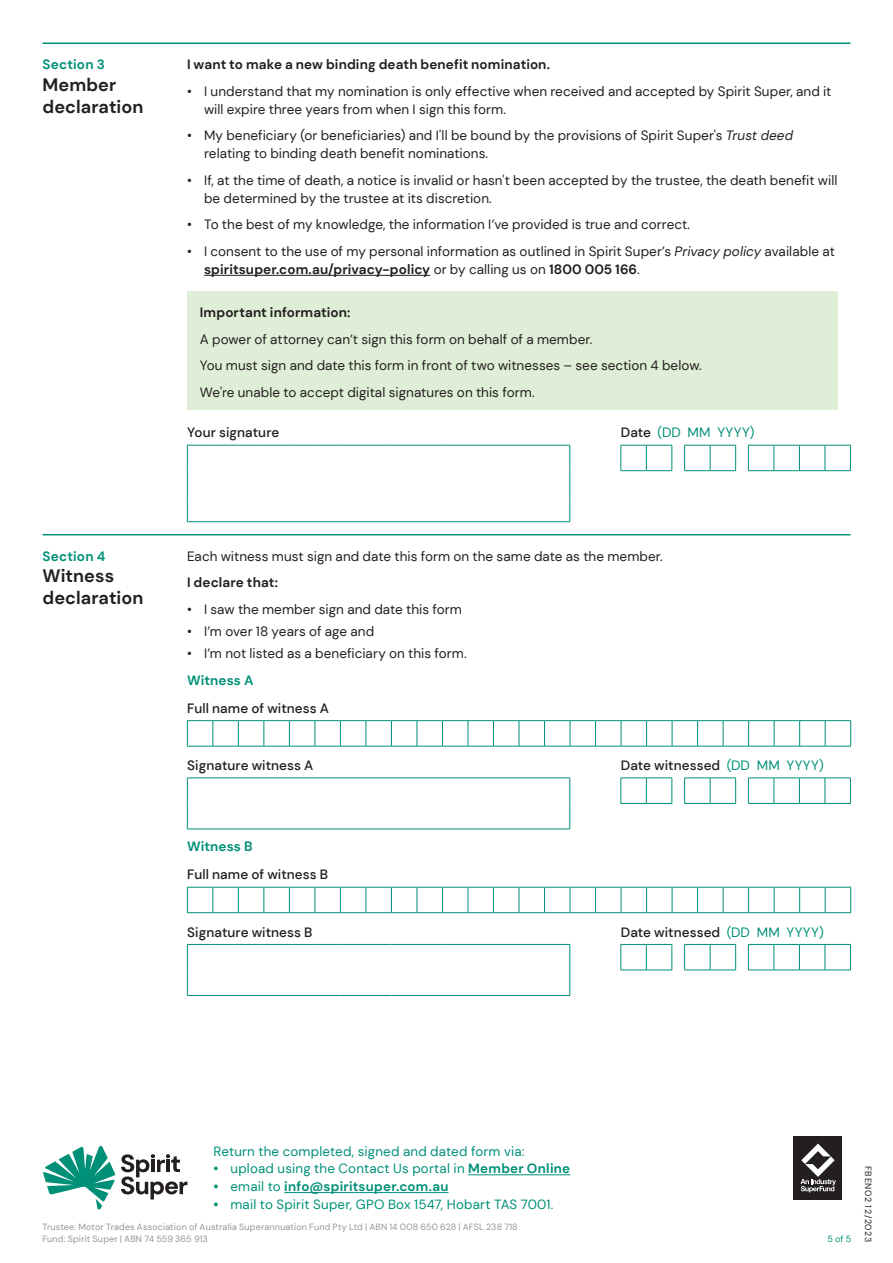
<style>
.page{position:relative;width:893px;height:1263px;background:#fff}
.page>*{position:absolute;margin:0;border:0;box-sizing:border-box;transform-origin:0 0}
._4__Section_Header{font:700 18px/21.6px "DM Sans";letter-spacing:.005em;color:#231f20}
._5__Body_copy{font:13.5px/18px "DM Sans";letter-spacing:.005em;color:#231f20}
._8__Field_Header{font:500 13.5px "DM Sans";letter-spacing:.005em;color:#231f20}
._5__Body_copy-2{font:700 13.5px "DM Sans";letter-spacing:.005em;color:#231f20}
._3__Section_Letter{font:700 13.5px "DM Sans";letter-spacing:.015em;color:#009078}
._5__Body_copy-3{font:700 13.5px "DM Sans";letter-spacing:.005em;color:#009078}
._8__Field_Header-2{font:13.5px "DM Sans";letter-spacing:.03em;color:#009078}
.t1{font:13.35px "DM Sans";letter-spacing:.015em;color:#009078}
.t2{font:700 13.35px "DM Sans";letter-spacing:.02em;color:#009078}
.t3{font:9px/12px "DM Sans";letter-spacing:.015em;color:#939598}
.t4{font:9px "DM Sans";letter-spacing:.065em;color:#231f20}
._10__Green_body_copy___Call_to_action{font:9px "DM Sans";color:#009078}
.s1{font-style:italic}
.s2{font-weight:700}
.s3{font-weight:500;color:#231f20}
.s4{font-weight:400;color:#009078}
.s5{font-weight:400}
</style>
<div class="page">
<svg style="left:121px;top:1154px;width:66px;height:45px"></svg>
<svg style="left:43px;top:1146px;width:72px;height:64px"></svg>
<hr style="left:468px;top:1174px;width:102px;height:1px;background:#009078">
<hr style="left:284px;top:1192px;width:165px;height:1px;background:#009078">
<div style="left:794px;top:1136px;width:48px;height:63px;background:#231f20"></div>
<svg style="left:800px;top:1143px;width:36px;height:49px"></svg>
<hr style="left:43px;top:43px;width:144px;height:1px;background:#009078">
<hr style="left:43px;top:534px;width:144px;height:1px;background:#009078">
<hr style="left:187px;top:43px;width:663px;height:1px;background:#009078">
<hr style="left:187px;top:534px;width:663px;height:1px;background:#009078">
<hr style="left:204px;top:275px;width:226px;height:1px;background:#231f20">
<div style="left:187px;top:291px;width:651px;height:118px;background:#dfeed6"></div>
<svg style="left:569px;top:445px;width:281px;height:77px"></svg>
<hr style="left:442px;top:445px;width:128px;height:1px;background:#009078">
<svg style="left:621px;top:445px;width:52px;height:26px"></svg>
<svg style="left:684px;top:445px;width:52px;height:26px"></svg>
<svg style="left:748px;top:445px;width:103px;height:26px"></svg>
<svg style="left:187px;top:445px;width:255px;height:77px"></svg>
<hr style="left:442px;top:521px;width:128px;height:1px;background:#009078">
<svg style="left:570px;top:445px;width:1px;height:76px"></svg>
<svg style="left:187px;top:720px;width:664px;height:27px"></svg>
<svg style="left:187px;top:778px;width:664px;height:52px"></svg>
<hr style="left:442px;top:829px;width:128px;height:1px;background:#009078">
<svg style="left:187px;top:887px;width:664px;height:26px"></svg>
<svg style="left:187px;top:944px;width:664px;height:52px"></svg>
<hr style="left:442px;top:995px;width:128px;height:1px;background:#009078">
<p class="_3__Section_Letter" style="left:43px;top:56px;width:64px">Section 3</p>
<p class="_4__Section_Header" style="left:43px;top:74px;width:102px">Member declaration</p>
<p class="_3__Section_Letter" style="left:43px;top:548px;width:64px">Section 4</p>
<p class="_4__Section_Header" style="left:43px;top:565px;width:102px">Witness declaration</p>
<p class="_5__Body_copy-2" style="left:187px;top:56px;width:364px">I want to make a new binding death benefit nomination.</p>
<p class="_5__Body_copy" style="left:204px;top:82px;width:629px;text-indent:-17px">• I understand that my nomination is only effective when received and accepted by Spirit Super, and it will expire three years from when I sign this form.</p>
<p class="_5__Body_copy" style="left:204px;top:127px;width:590px;text-indent:-17px">• My beneficiary (or beneficiaries) and I'll be bound by the provisions of Spirit Super's <span class="s1">Trust deed </span>relating to binding death benefit nominations.</p>
<p class="_5__Body_copy" style="left:204px;top:171px;width:635px;text-indent:-17px">• If, at the time of death, a notice is invalid or hasn't been accepted by the trustee, the death benefit will be determined by the trustee at its discretion.</p>
<p class="_5__Body_copy" style="left:187px;top:216px;width:504px">• To the best of my knowledge, the information I’ve provided is true and correct.</p>
<p class="_5__Body_copy" style="left:204px;top:242px;width:632px;text-indent:-17px">• I consent to the use of my personal information as outlined in Spirit Super’s <span class="s1">Privacy policy</span> available at <span class="s2">spiritsuper.com.au/privacy-policy</span> or by calling us on <span class="s2">1800 005 166</span>.</p>
<p class="_5__Body_copy-2" style="left:200px;top:304px;width:152px">Important information:</p>
<p class="_5__Body_copy" style="left:200px;top:330px;width:394px">A power of attorney can’t sign this form on behalf of a member.</p>
<p class="_5__Body_copy" style="left:200px;top:356px;width:503px">You must sign and date this form in front of two witnesses – see section 4 below.</p>
<p class="_5__Body_copy" style="left:200px;top:383px;width:336px">We're unable to accept digital signatures on this form.</p>
<p class="_8__Field_Header" style="left:187px;top:424px;width:94px">Your signature</p>
<p class="_8__Field_Header-2" style="left:621px;top:424px;width:135px"><span class="s3">Date</span> (DD MM YYYY)</p>
<p class="_5__Body_copy" style="left:187px;top:547px;width:477px">Each witness must sign and date this form on the same date as the member.</p>
<p class="_5__Body_copy-2" style="left:187px;top:574px;width:92px">I declare that:</p>
<p class="_5__Body_copy" style="left:187px;top:600px;width:276px">• I saw the member sign and date this form</p>
<p class="_5__Body_copy" style="left:187px;top:622px;width:189px">• I’m over 18 years of age and</p>
<p class="_5__Body_copy" style="left:187px;top:645px;width:281px">• I’m not listed as a beneficiary on this form.</p>
<p class="_5__Body_copy-3" style="left:187px;top:672px;width:68px">Witness A</p>
<p class="_8__Field_Header" style="left:187px;top:700px;width:143px">Full name of witness A</p>
<p class="_8__Field_Header" style="left:187px;top:757px;width:128px">Signature witness A</p>
<p class="_8__Field_Header" style="left:621px;top:757px;width:204px">Date witnessed <span class="s4">(DD MM YYYY)</span></p>
<p class="_5__Body_copy-3" style="left:187px;top:838px;width:67px">Witness B</p>
<p class="_8__Field_Header" style="left:187px;top:866px;width:142px">Full name of witness B</p>
<p class="_8__Field_Header" style="left:187px;top:923px;width:127px">Signature witness B</p>
<p class="_8__Field_Header" style="left:621px;top:923px;width:204px">Date witnessed <span class="s4">(DD MM YYYY)</span></p>
<p class="t1" style="left:213px;top:1143px;width:313px">Return the completed, signed and dated form via:</p>
<p class="t1" style="left:213px;top:1160px;width:358px"><span class="s2">•</span> upload using the Contact Us portal in <span class="s2">Member Online</span></p>
<p class="t2" style="left:213px;top:1178px;width:237px">• <span class="s5">email to</span> info@spiritsuper.com.au</p>
<p class="t1" style="left:213px;top:1196px;width:342px"><span class="s2">•</span> mail to Spirit Super, GPO Box 1547, Hobart TAS 7001.</p>
<p class="t3" style="left:43px;top:1221px;width:477px">Trustee: Motor Trades Association of Australia Superannuation Fund Pty Ltd | ABN 14 008 650 628 | AFSL 238 718<br>Fund: Spirit Super | ABN 74 559 365 913</p>
<p class="_10__Green_body_copy___Call_to_action" style="left:827px;top:1233px;width:25px">5 of 5</p>
<p class="t4" style="left:874px;top:1166px;width:78px;rotate:90deg">FBEN02 12/2023</p>
</div>
